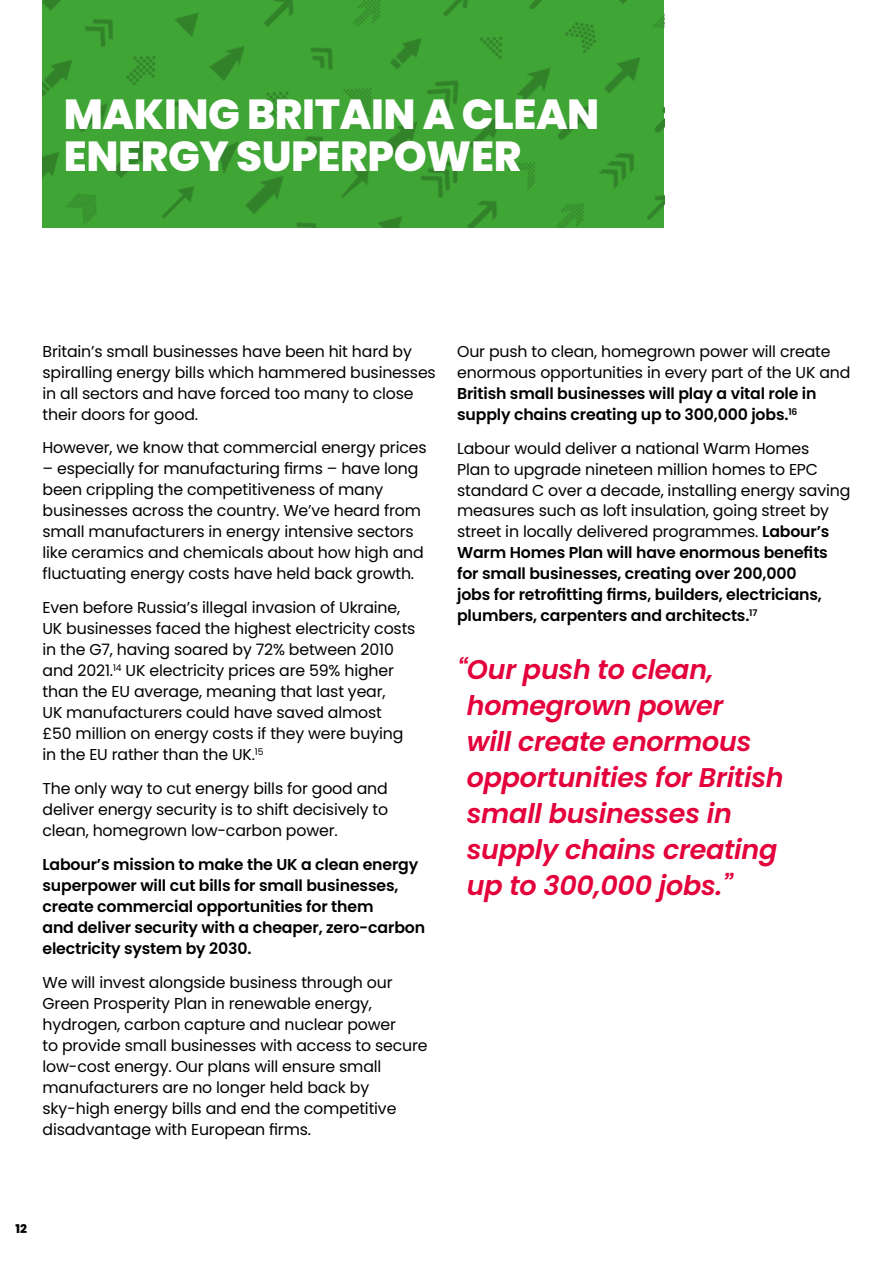
<style>
.page{position:relative;width:893px;height:1263px;background:#fff}
.page>*{position:absolute;margin:0;border:0;box-sizing:border-box;transform-origin:0 0}
.t1{font:800 42px/42px "Poppins";letter-spacing:-.01em;color:#fff}
.t2{font:italic 600 27px/36px "Poppins";letter-spacing:-.01em;color:#e4003b}
.t3{font:15.75px/21px "Poppins";letter-spacing:-.01em;color:#000}
.t4{font:600 15.75px/21px "Poppins";letter-spacing:-.01em;color:#000}
.t5{font:800 12px "Poppins";color:#000}
.s1{font-weight:600}
</style>
<div class="page">
<img style="left:43px;top:0;width:621px;height:228px">
<h1 class="t1" style="left:64px;top:93px;width:537px">MAKING BRITAIN A CLEAN<br>ENERGY SUPERPOWER</h1>
<p class="t3" style="left:43px;top:341px;width:395px">Britain’s small businesses have been hit hard by spiralling energy bills which hammered businesses in all sectors and have forced too many to close their doors for good.</p>
<p class="t3" style="left:43px;top:437px;width:386px">However, we know that commercial energy prices</p>
<p class="t3" style="left:43px;top:458px;width:383px">– especially for manufacturing firms – have long been crippling the competitiveness of many businesses across the country. We’ve heard from small manufacturers in energy intensive sectors like ceramics and chemicals about how high and fluctuating energy costs have held back growth.</p>
<p class="t3" style="left:43px;top:597px;width:374px">Even before Russia’s illegal invasion of Ukraine, UK businesses faced the highest electricity costs in the G7, having soared by 72% between 2010 and 2021.<sup>14</sup> UK electricity prices are 59% higher than the EU average, meaning that last year,<br>UK manufacturers could have saved almost<br>£50 million on energy costs if they were buying in the EU rather than the UK.<sup>15</sup></p>
<p class="t3" style="left:43px;top:778px;width:347px;text-align:justify">The only way to cut energy bills for good and deliver energy security is to shift decisively to clean, homegrown low-carbon power.</p>
<p class="t4" style="left:43px;top:854px;width:384px">Labour’s mission to make the UK a clean energy superpower will cut bills for small businesses, create commercial opportunities for them<br>and deliver security with a cheaper, zero-carbon electricity system by 2030.</p>
<p class="t3" style="left:43px;top:972px;width:387px">We will invest alongside business through our Green Prosperity Plan in renewable energy, hydrogen, carbon capture and nuclear power<br>to provide small businesses with access to secure low-cost energy. Our plans will ensure small manufacturers are no longer held back by sky-high energy bills and end the competitive disadvantage with European firms.</p>
<p class="t3" style="left:457px;top:341px;width:395px">Our push to clean, homegrown power will create enormous opportunities in every part of the UK and</p>
<p class="t4" style="left:457px;top:383px;width:361px">British small businesses will play a vital role in supply chains creating up to 300,000 jobs.<sup>16</sup></p>
<p class="t3" style="left:457px;top:438px;width:395px">Labour would deliver a national Warm Homes<br>Plan to upgrade nineteen million homes to EPC standard C over a decade, installing energy saving measures such as loft insulation, going street by street in locally delivered programmes. <span class="s1">Labour’s Warm Homes Plan will have enormous benefits for small businesses, creating over 200,000<br>jobs for retrofitting firms, builders, electricians, plumbers, carpenters and architects.</span><sup>17</sup></p>
<h2 class="t2" style="left:467px;top:652px;width:318px;text-indent:-10px">“Our push to clean, homegrown power<br>will create enormous opportunities for British small businesses in supply chains creating up to 300,000 jobs.”</h2>
<p class="t5" style="left:16px;top:1222px;width:13px">12</p>
</div>
